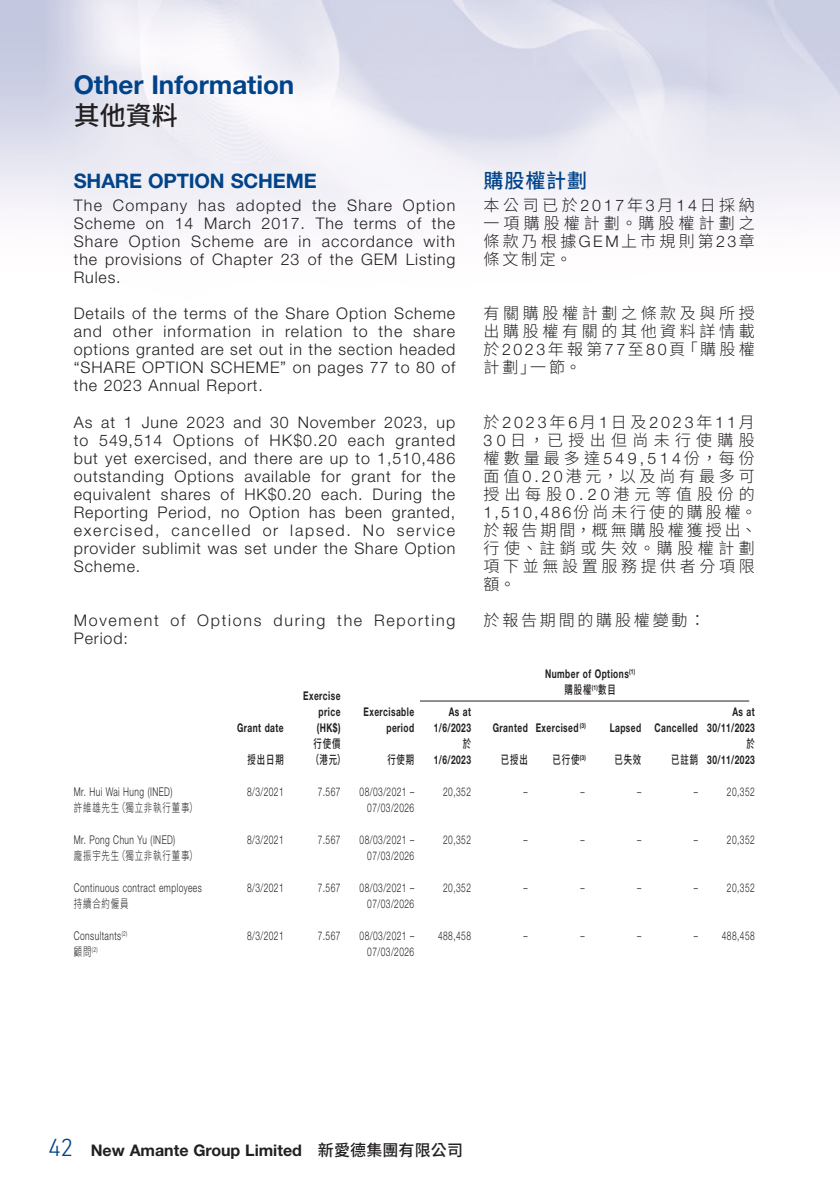
<style>
.page{position:relative;width:840px;height:1191px;background:#fff}
.page>*{position:absolute;margin:0;border:0;box-sizing:border-box;transform-origin:0 0}
.t1{font:700 26px "Helvetica Neue LT Std";color:#004389}
.t2{font:500 26px "Source Han Sans TC";color:#231f20}
.t3{font:300 24px "URWDIN";color:#004389}
.Heading_1{font:700 20px "Helvetica Neue LT Std";letter-spacing:-.005em;color:#004389}
.C_Heading_1{font:500 20px "Source Han Sans TC";letter-spacing:.045em;color:#004389}
.Body_Text{font:300 16px/18px "Helvetica Neue LT Std";letter-spacing:.055em;color:#231f20;text-align:justify}
.C_Body_Text{font:300 16px/18px "Source Han Sans TC";letter-spacing:.225em;color:#231f20;text-align:justify}
.Body_Text-2{font:300 16px/18px "Helvetica Neue LT Std";letter-spacing:.105em;color:#231f20}
.t4{font:700 16px "Helvetica Neue LT Std";color:#231f20}
.C_Body_Text-2{font:300 16px "Source Han Sans TC";letter-spacing:.175em;color:#231f20}
.Body_Text-3{font:300 12px "Helvetica Neue LT Std";letter-spacing:.055em;color:#231f20;scale:.7 1}
.Body_Text-4{font:700 12px "Helvetica Neue LT Std";letter-spacing:.055em;color:#231f20;scale:.7 1}
.Body_Text-5{font:500 12px "Source Han Sans TC";letter-spacing:.105em;color:#231f20;scale:.7 1}
.Body_Text-6{font:300 12px "Source Han Sans TC";letter-spacing:.105em;color:#231f20;scale:.7 1}
.Body_Text-7{font:300 7px "Helvetica Neue LT Std";color:#231f20;scale:.7 1}
.s1{font-family:"Helvetica Neue LT Std"}
.s2{font-family:"Source Han Sans TC";font-size:12px}
.s3{font-family:"Source Han Sans TC";font-weight:500}
</style>
<div class="page">
<hr style="left:420px;top:700px;width:328px;height:1px;background:#231f20">
<h1 class="t1" style="left:74px;top:69px;width:222px">Other Information</h1>
<h1 class="t2" style="left:74px;top:101px;width:105px">其他資料</h1>
<p class="Heading_1" style="left:74px;top:168px;width:244px">SHARE OPTION SCHEME</p>
<p class="Body_Text" style="left:74px;top:196px;width:383px">The Company has adopted the Share Option Scheme on 14 March 2017. The terms of the Share Option Scheme are in accordance with the provisions of Chapter 23 of the GEM Listing Rules.</p>
<p class="Body_Text" style="left:74px;top:304px;width:383px">Details of the terms of the Share Option Scheme and other information in relation to the share options granted are set out in the section headed “SHARE OPTION SCHEME” on pages 77 to 80 of the 2023 Annual Report.</p>
<p class="Body_Text" style="left:74px;top:412px;width:383px">As at 1 June 2023 and 30 November 2023, up to 549,514 Options of HK$0.20 each granted but yet exercised, and there are up to 1,510,486 outstanding Options available for grant for the equivalent shares of HK$0.20 each. During the Reporting Period, no Option has been granted, exercised, cancelled or lapsed. No service provider sublimit was set under the Share Option Scheme.</p>
<p class="Body_Text-2" style="left:74px;top:610px;width:383px">Movement of Options during the Reporting<br>Period:</p>
<p class="C_Heading_1" style="left:483px;top:169px;width:105px">購股權計劃</p>
<p class="C_Body_Text" style="left:483px;top:197px;width:273px">本公司已於<span class="s1">2017</span>年<span class="s1">3</span>月<span class="s1">14</span>日採納一項購股權計劃。購股權計劃之條款乃根據<span class="s1">GEM</span>上市規則第<span class="s1">23</span>章條文制定。</p>
<p class="C_Body_Text" style="left:483px;top:305px;width:273px">有關購股權計劃之條款及與所授出購股權有關的其他資料詳情載於<span class="s1">2023</span>年報第<span class="s1">77</span>至<span class="s1">80</span>頁「購股權計劃」一節。</p>
<p class="C_Body_Text" style="left:483px;top:413px;width:275px;text-align:left">於<span class="s1">2023</span>年<span class="s1">6</span>月<span class="s1">1</span>日及<span class="s1">2023</span>年<span class="s1">11</span>月<br><span class="s1">30</span>日，已授出但尚未行使購股權數量最多達<span class="s1">549,514</span>份，每份面值<span class="s1">0.20</span>港元，以及尚有最多可授出每股<span class="s1">0.20</span>港元等值股份的<br><span class="s1">1,510,486</span>份尚未行使的購股權。於報告期間，概無購股權獲授出、行使、註銷或失效。購股權計劃項下並無設置服務提供者分項限額。</p>
<p class="C_Body_Text-2" style="left:483px;top:610px;width:223px">於報告期間的購股權變動：</p>
<p class="Body_Text-4" style="left:237px;top:720px;width:68px">Grant date</p>
<p class="Body_Text-4" style="left:303px;top:688px;width:55px">Exercise</p>
<p class="Body_Text-4" style="left:318px;top:704px;width:33px">price</p>
<p class="Body_Text-4" style="left:316px;top:720px;width:35px">(HK$)</p>
<p class="Body_Text-4" style="left:363px;top:704px;width:74px">Exercisable</p>
<p class="Body_Text-4" style="left:386px;top:720px;width:41px">period</p>
<p class="Body_Text-4" style="left:545px;top:666px;width:130px">Number of Options<sup>(1)</sup></p>
<p class="Body_Text-5" style="left:564px;top:683px;width:75px">購股權<sup>(1)</sup>數目</p>
<p class="Body_Text-4" style="left:448px;top:704px;width:33px">As at</p>
<p class="Body_Text-4" style="left:433px;top:720px;width:55px">1/6/2023</p>
<p class="Body_Text-4" style="left:492px;top:720px;width:52px">Granted</p>
<p class="Body_Text-4" style="left:535px;top:720px;width:73px">Exercised <sup>(3)</sup></p>
<p class="Body_Text-4" style="left:609px;top:720px;width:47px">Lapsed</p>
<p class="Body_Text-4" style="left:654px;top:720px;width:64px">Cancelled</p>
<p class="Body_Text-4" style="left:732px;top:704px;width:33px">As at</p>
<p class="Body_Text-4" style="left:706px;top:720px;width:70px">30/11/2023</p>
<p class="Body_Text-5" style="left:247px;top:753px;width:53px">授出日期</p>
<p class="Body_Text-5" style="left:313px;top:737px;width:40px">行使價</p>
<p class="Body_Text-5" style="left:311px;top:753px;width:51px">（港元）</p>
<p class="Body_Text-5" style="left:387px;top:753px;width:40px">行使期</p>
<p class="Body_Text-5" style="left:462px;top:737px;width:13px">於</p>
<p class="Body_Text-4" style="left:433px;top:752px;width:55px">1/6/2023</p>
<p class="Body_Text-5" style="left:500px;top:753px;width:40px">已授出</p>
<p class="Body_Text-5" style="left:552px;top:753px;width:49px">已行使<sup>(3)</sup></p>
<p class="Body_Text-5" style="left:614px;top:753px;width:40px">已失效</p>
<p class="Body_Text-5" style="left:670px;top:753px;width:40px">已註銷</p>
<p class="Body_Text-5" style="left:746px;top:737px;width:14px">於</p>
<p class="Body_Text-4" style="left:706px;top:752px;width:70px">30/11/2023</p>
<p class="Body_Text-3" style="left:74px;top:784px;width:142px">Mr. Hui Wai Hung (INED)</p>
<p class="Body_Text-6" style="left:74px;top:801px;width:179px">許維雄先生（獨立非執行董事）</p>
<p class="Body_Text-3" style="left:247px;top:784px;width:54px">8/3/2021</p>
<p class="Body_Text-3" style="left:317px;top:784px;width:34px">7.567</p>
<p class="Body_Text-3" style="left:359px;top:784px;width:80px">08/03/2021 –</p>
<p class="Body_Text-3" style="left:367px;top:800px;width:69px">07/03/2026</p>
<p class="Body_Text-3" style="left:443px;top:784px;width:41px">20,352</p>
<p class="Body_Text-3" style="left:523px;top:784px;width:7px">–</p>
<p class="Body_Text-3" style="left:580px;top:784px;width:7px">–</p>
<p class="Body_Text-3" style="left:636px;top:784px;width:7px">–</p>
<p class="Body_Text-3" style="left:693px;top:784px;width:7px">–</p>
<p class="Body_Text-3" style="left:726px;top:784px;width:41px">20,352</p>
<p class="Body_Text-3" style="left:74px;top:832px;width:146px">Mr. Pong Chun Yu (INED)</p>
<p class="Body_Text-6" style="left:74px;top:849px;width:179px">龐振宇先生（獨立非執行董事）</p>
<p class="Body_Text-3" style="left:247px;top:832px;width:54px">8/3/2021</p>
<p class="Body_Text-3" style="left:317px;top:832px;width:34px">7.567</p>
<p class="Body_Text-3" style="left:359px;top:832px;width:80px">08/03/2021 –</p>
<p class="Body_Text-3" style="left:367px;top:848px;width:69px">07/03/2026</p>
<p class="Body_Text-3" style="left:443px;top:832px;width:41px">20,352</p>
<p class="Body_Text-3" style="left:523px;top:832px;width:7px">–</p>
<p class="Body_Text-3" style="left:580px;top:832px;width:7px">–</p>
<p class="Body_Text-3" style="left:636px;top:832px;width:7px">–</p>
<p class="Body_Text-3" style="left:693px;top:832px;width:7px">–</p>
<p class="Body_Text-3" style="left:726px;top:832px;width:41px">20,352</p>
<p class="Body_Text-3" style="left:74px;top:880px;width:184px">Continuous contract employees</p>
<p class="Body_Text-6" style="left:74px;top:897px;width:80px">持續合約僱員</p>
<p class="Body_Text-3" style="left:247px;top:880px;width:54px">8/3/2021</p>
<p class="Body_Text-3" style="left:317px;top:880px;width:34px">7.567</p>
<p class="Body_Text-3" style="left:359px;top:880px;width:80px">08/03/2021 –</p>
<p class="Body_Text-3" style="left:367px;top:896px;width:69px">07/03/2026</p>
<p class="Body_Text-3" style="left:443px;top:880px;width:41px">20,352</p>
<p class="Body_Text-3" style="left:523px;top:880px;width:7px">–</p>
<p class="Body_Text-3" style="left:580px;top:880px;width:7px">–</p>
<p class="Body_Text-3" style="left:636px;top:880px;width:7px">–</p>
<p class="Body_Text-3" style="left:693px;top:880px;width:7px">–</p>
<p class="Body_Text-3" style="left:726px;top:880px;width:41px">20,352</p>
<p class="Body_Text-3" style="left:74px;top:928px;width:78px">Consultants<sup>(2)</sup></p>
<p class="Body_Text-7" style="left:74px;top:945px;width:35px"><span class="s2">顧問</span>(2)</p>
<p class="Body_Text-3" style="left:247px;top:928px;width:54px">8/3/2021</p>
<p class="Body_Text-3" style="left:317px;top:928px;width:34px">7.567</p>
<p class="Body_Text-3" style="left:359px;top:928px;width:80px">08/03/2021 –</p>
<p class="Body_Text-3" style="left:367px;top:944px;width:69px">07/03/2026</p>
<p class="Body_Text-3" style="left:438px;top:928px;width:49px">488,458</p>
<p class="Body_Text-3" style="left:523px;top:928px;width:7px">–</p>
<p class="Body_Text-3" style="left:580px;top:928px;width:7px">–</p>
<p class="Body_Text-3" style="left:636px;top:928px;width:7px">–</p>
<p class="Body_Text-3" style="left:693px;top:928px;width:7px">–</p>
<p class="Body_Text-3" style="left:721px;top:928px;width:49px">488,458</p>
<h2 class="t3" style="left:48px;top:1132px;width:27px">42</h2>
<p class="t4" style="left:91px;top:1139px;width:373px">New Amante Group Limited<span class="s3">　新愛德集團有限公司</span></p>
</div>
